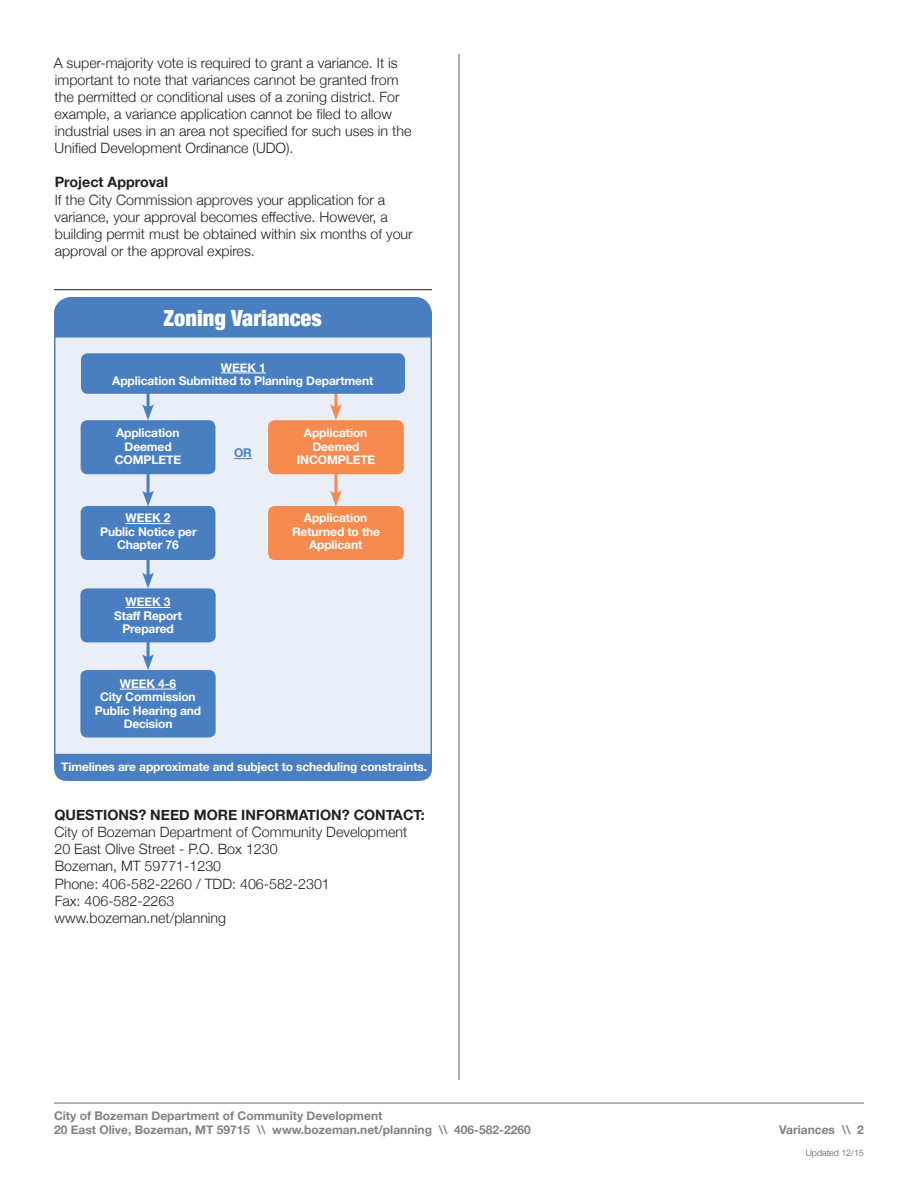
<style>
.page{position:relative;width:918px;height:1188px;background:#fff}
.page>*{position:absolute;margin:0;border:0;box-sizing:border-box;transform-origin:0 0}
.t1{font:900 condensed 22.35px "Helvetica Neue";color:#fff}
.t2{font:300 14.25px/17.1px "Helvetica Neue";color:#231f20}
.t3{font:700 14.25px "Helvetica Neue";color:#231f20}
.t4{font:700 12px/13.5px "Helvetica Neue";letter-spacing:-.01em;color:#fff;text-align:center}
.t5{font:700 12px/14.4px "Helvetica Neue";color:#808285}
.t6{font:700 12px "Helvetica Neue";color:#497fc1}
.t7{font:300 9px "Helvetica Neue";letter-spacing:-.01em;color:#57585a}
</style>
<div class="page">
<hr style="left:54px;top:1103px;width:810px;height:1px;background:#6c6d70">
<hr style="left:459px;top:54px;width:1px;height:1026px;background:#57585a">
<hr style="left:54px;top:289px;width:378px;height:1px;background:#231f20">
<div style="left:55px;top:298px;width:376px;height:482px;background:#eaeef7;border-radius:17px"></div>
<div style="left:54px;top:297px;width:378px;height:41px;background:#497fc1"></div>
<div style="left:54px;top:754px;width:378px;height:27px;background:#497fc1"></div>
<hr style="left:147px;top:544px;width:3px;height:34px;background:#497fc1">
<svg style="left:142px;top:572px;width:12px;height:16px"></svg>
<hr style="left:147px;top:355px;width:3px;height:55px;background:#497fc1">
<svg style="left:142px;top:404px;width:12px;height:16px"></svg>
<hr style="left:334px;top:355px;width:3px;height:55px;background:#f68a4f">
<svg style="left:330px;top:404px;width:12px;height:16px"></svg>
<div style="left:81px;top:506px;width:134px;height:54px;background:#497fc1;border-radius:7px"></div>
<div style="left:81px;top:353px;width:324px;height:41px;background:#497fc1;border-radius:7px"></div>
<hr style="left:221px;top:373px;width:45px;height:1px;background:#fff">
<hr style="left:334px;top:441px;width:3px;height:55px;background:#f68a4f">
<svg style="left:330px;top:490px;width:12px;height:16px"></svg>
<div style="left:268px;top:420px;width:136px;height:54px;background:#f68a4f;border-radius:7px"></div>
<div style="left:268px;top:506px;width:136px;height:54px;background:#f68a4f;border-radius:7px"></div>
<div style="left:81px;top:420px;width:134px;height:54px;background:#497fc1;border-radius:7px"></div>
<hr style="left:147px;top:429px;width:3px;height:67px;background:#497fc1">
<svg style="left:142px;top:490px;width:12px;height:16px"></svg>
<hr style="left:126px;top:523px;width:45px;height:1px;background:#fff">
<hr style="left:147px;top:633px;width:3px;height:27px;background:#497fc1">
<svg style="left:142px;top:654px;width:12px;height:16px"></svg>
<div style="left:80px;top:588px;width:136px;height:54px;background:#497fc1;border-radius:7px"></div>
<hr style="left:126px;top:607px;width:44px;height:1px;background:#fff">
<div style="left:80px;top:670px;width:136px;height:68px;background:#497fc1;border-radius:7px"></div>
<hr style="left:120px;top:689px;width:56px;height:1px;background:#fff">
<svg style="left:234px;top:458px;width:18px;height:1px"></svg>
<p class="t2" style="left:54px;top:53px;width:347px">A super-majority vote is required to grant a variance. It is important to note that variances cannot be granted from the permitted or conditional uses of a zoning district. For</p>
<p class="t2" style="left:54px;top:105px;width:358px">example, a variance application cannot be filed to allow industrial uses in an area not specified for such uses in the<br>Unified Development Ordinance (UDO).</p>
<h2 class="t3" style="left:55px;top:171px;width:115px">Project Approval</h2>
<p class="t2" style="left:55px;top:190px;width:332px">If the City Commission approves your application for a</p>
<p class="t2" style="left:55px;top:207px;width:335px">variance, your approval becomes effective. However, a</p>
<p class="t2" style="left:55px;top:224px;width:360px">building permit must be obtained within six months of your approval or the approval expires.</p>
<h2 class="t1" style="left:164px;top:300px;width:160px">Zoning Variances</h2>
<p class="t4" style="left:112px;top:361px;width:262px">WEEK 1<br>Application Submitted to Planning Department</p>
<p class="t4" style="left:115px;top:426px;width:68px">Application<br>Deemed<br>COMPLETE</p>
<p class="t4" style="left:100px;top:512px;width:98px">WEEK 2<br>Public Notice per<br>Chapter 76</p>
<p class="t4" style="left:114px;top:596px;width:69px">WEEK 3<br>Staff Report<br>Prepared</p>
<p class="t4" style="left:95px;top:677px;width:108px">WEEK 4-6<br>City Commission<br>Public Hearing and<br>Decision</p>
<p class="t6" style="left:234px;top:444px;width:19px">OR</p>
<p class="t4" style="left:297px;top:426px;width:80px">Application<br>Deemed<br>INCOMPLETE</p>
<p class="t4" style="left:292px;top:512px;width:89px">Application<br>Returned to the<br>Applicant</p>
<p class="t4" style="left:61px;top:760px;width:367px">Timelines are approximate and subject to scheduling constraints.</p>
<h2 class="t3" style="left:54px;top:804px;width:372px">QUESTIONS? NEED MORE INFORMATION? CONTACT:</h2>
<p class="t2" style="left:54px;top:823px;width:354px">City of Bozeman Department of Community Development<br>20 East Olive Street - P.O. Box 1230</p>
<p class="t2" style="left:55px;top:857px;width:168px">Bozeman, MT 59771-1230</p>
<p class="t2" style="left:55px;top:874px;width:277px">Phone: 406-582-2260 / TDD: 406-582-2301<br>Fax: 406-582-2263 www.bozeman.net/planning</p>
<p class="t5" style="left:54px;top:1108px;width:478px">City of Bozeman Department of Community Development<br>20 East Olive, Bozeman, MT 59715 \\ www.bozeman.net/planning \\ 406-582-2260</p>
<p class="t5" style="left:779px;top:1123px;width:86px">Variances \\ 2</p>
<p class="t7" style="left:806px;top:1146px;width:60px">Updated 12/15</p>
</div>
